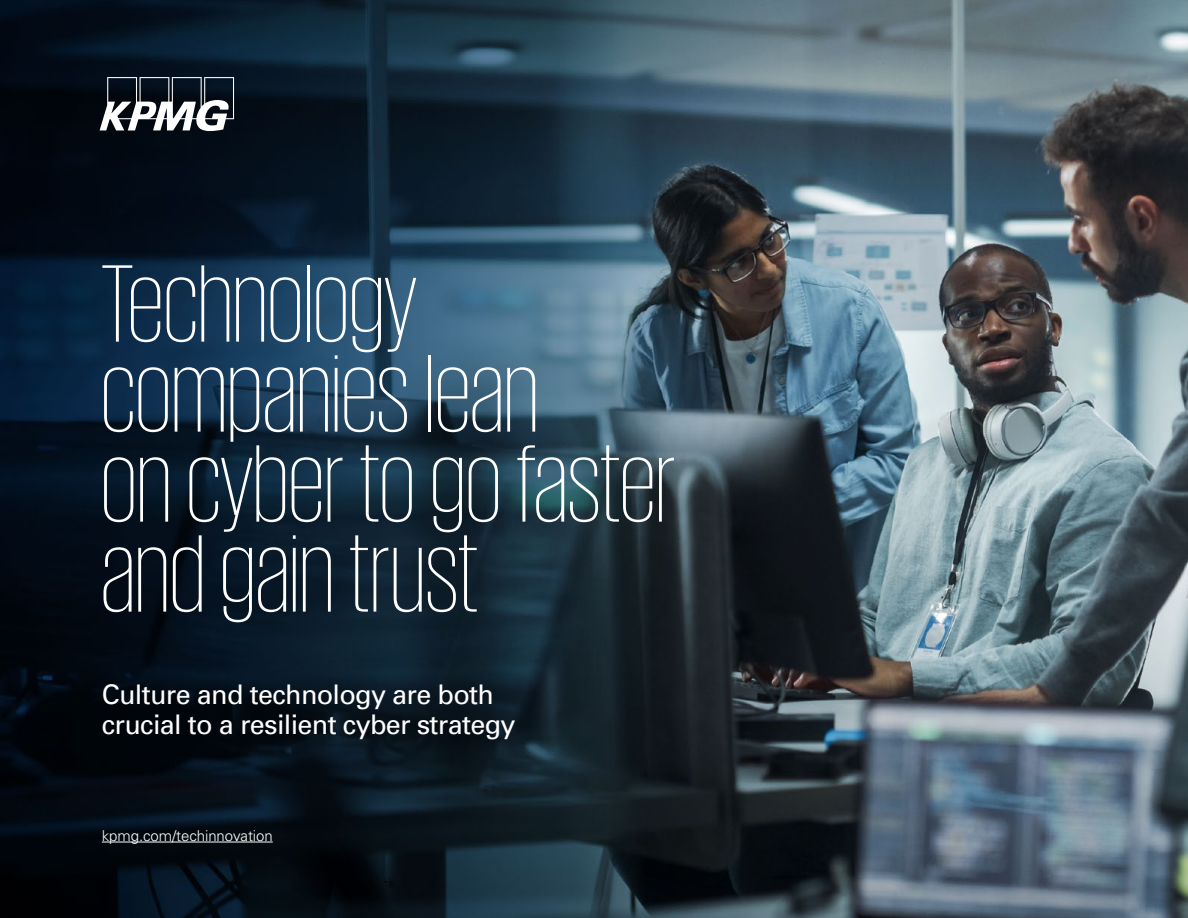
<style>
.page{position:relative;width:1188px;height:918px;background:#fff}
.page>*{position:absolute;margin:0;border:0;box-sizing:border-box;transform-origin:0 0}
.t1{font:200 112.5px/90px "KPMG";color:#fff}
.t2{font:27px/30px "Univers";letter-spacing:-.025em;color:#fff}
.t3{font:300 15px "Univers";letter-spacing:-.005em;color:#fff}
</style>
<div class="page">
<img style="left:0;top:0;width:1188px;height:918px">
<svg style="left:100px;top:77px;width:134px;height:54px"></svg>
<hr style="left:102px;top:842px;width:171px;height:1px;background:#fff">
<h1 class="t1" style="left:101px;top:256px;width:577px">Technology companies lean<br>on cyber to go faster and gain trust</h1>
<p class="t2" style="left:102px;top:680px;width:415px">Culture and technology are both crucial to a resilient cyber strategy</p>
<p class="t3" style="left:102px;top:826px;width:172px">kpmg.com/techinnovation</p>
</div>
